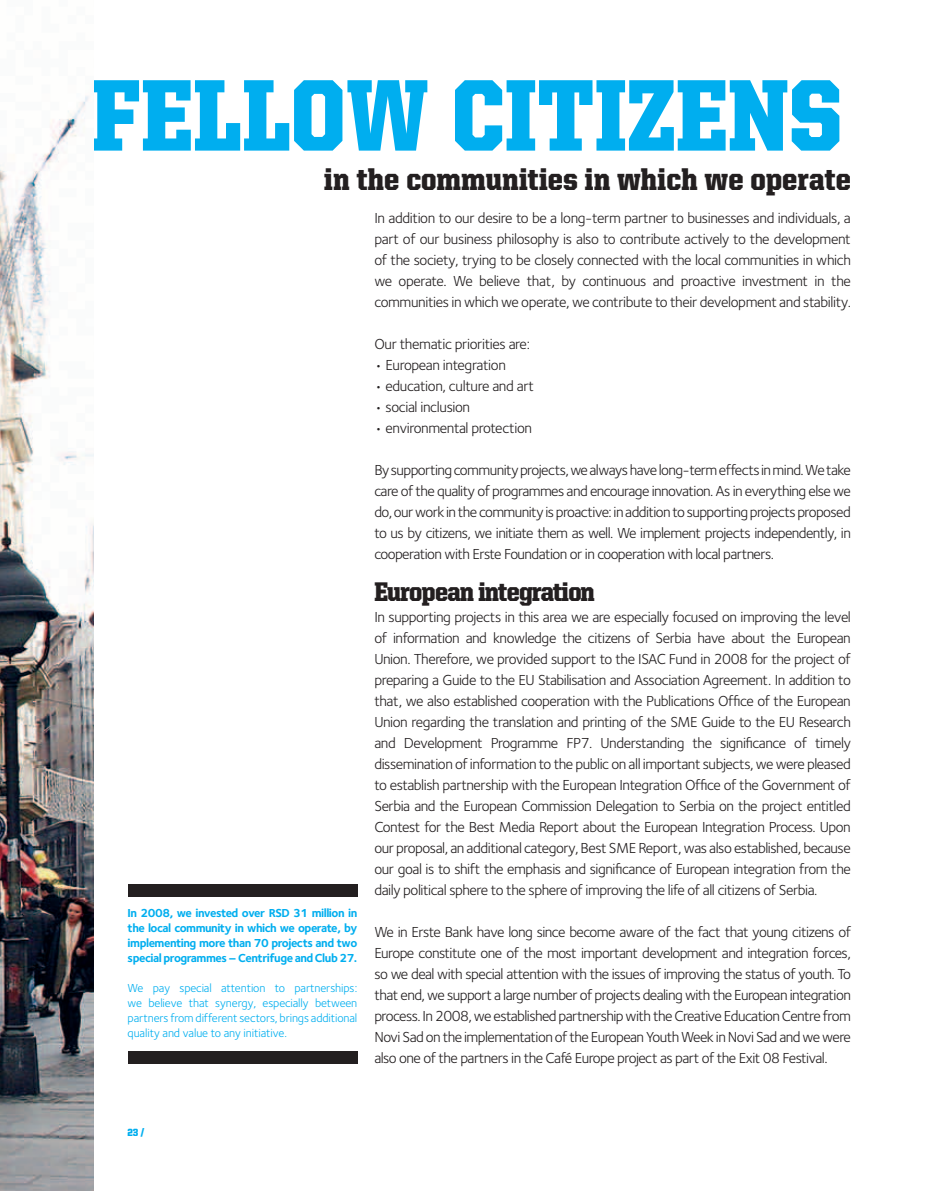
<style>
.page{position:relative;width:936px;height:1191px;background:#fff}
.page>*{position:absolute;margin:0;border:0;box-sizing:border-box;transform-origin:0 0}
.t1{font:900 102px "United Serif Semi Cond";letter-spacing:.005em;color:#00aeef}
.t2{font:900 31.5px "United Serif Semi Cond";letter-spacing:.005em;color:#231f20}
.t3{font:900 27px "United Serif Semi Cond";letter-spacing:-.025em;color:#231f20}
.t4{font:15px/21px "moj Foundry Sterling";letter-spacing:-.03em;color:#231f20;text-align:justify}
.t5{font:12px/15px "moj Foundry Sterling";letter-spacing:-.01em;color:#00aeef;text-align:justify}
.t6{font:700 12px/15px "moj Foundry Sterling";letter-spacing:-.04em;color:#00aeef;text-align:justify}
.t7{font:900 10.5px "United Serif Semi Cond";color:#00aeef}
</style>
<div class="page">
<div style="left:128px;top:884px;width:229px;height:13px;background:#231f20"></div>
<div style="left:128px;top:1050px;width:229px;height:13px;background:#231f20"></div>
<img style="left:0;top:96px;width:93px;height:1095px">
<h1 class="t1" style="left:91px;top:60px;width:753px">Fellow citizens</h1>
<h2 class="t2" style="left:324px;top:162px;width:528px">in the communities in which we operate</h2>
<p class="t6" style="left:128px;top:905px;width:231px">In 2008, we invested over RSD 31 million in the local community in which we operate, by implementing more than 70 projects and two special programmes – Centrifuge and Club 27.</p>
<p class="t5" style="left:128px;top:980px;width:231px">We pay special attention to partnerships: we believe that synergy, especially between partners from different sectors, brings additional quality and value to any initiative.</p>
<p class="t4" style="left:374px;top:207px;width:478px">In addition to our desire to be a long-term partner to businesses and individuals, a part of our business philosophy is also to contribute actively to the development of the society, trying to be closely connected with the local communities in which we operate. We believe that, by continuous and proactive investment in the communities in which we operate, we contribute to their development and stability.</p>
<p class="t4" style="left:374px;top:333px;width:157px">Our thematic priorities are:</p>
<p class="t4" style="left:374px;top:354px;width:133px">• European integration</p>
<p class="t4" style="left:374px;top:375px;width:161px">• education, culture and art</p>
<p class="t4" style="left:374px;top:396px;width:97px">• social inclusion</p>
<p class="t4" style="left:374px;top:417px;width:159px">• environmental protection</p>
<p class="t4" style="left:374px;top:459px;width:478px">By supporting community projects, we always have long-term effects in mind. We take care of the quality of programmes and encourage innovation. As in everything else we do, our work in the community is proactive: in addition to supporting projects proposed to us by citizens, we initiate them as well. We implement projects independently, in cooperation with Erste Foundation or in cooperation with local partners.</p>
<h3 class="t3" style="left:374px;top:577px;width:222px">European integration</h3>
<p class="t4" style="left:374px;top:606px;width:478px">In supporting projects in this area we are especially focused on improving the level of information and knowledge the citizens of Serbia have about the European Union. Therefore, we provided support to the ISAC Fund in 2008 for the project of preparing a Guide to the EU Stabilisation and Association Agreement. In addition to that, we also established cooperation with the Publications Office of the European Union regarding the translation and printing of the SME Guide to the EU Research and Development Programme FP7. Understanding the significance of timely dissemination of information to the public on all important subjects, we were pleased to establish partnership with the European Integration Office of the Government of Serbia and the European Commission Delegation to Serbia on the project entitled Contest for the Best Media Report about the European Integration Process. Upon our proposal, an additional category, Best SME Report, was also established, because our goal is to shift the emphasis and significance of European integration from the daily political sphere to the sphere of improving the life of all citizens of Serbia.</p>
<p class="t4" style="left:374px;top:921px;width:478px">We in Erste Bank have long since become aware of the fact that young citizens of Europe constitute one of the most important development and integration forces, so we deal with special attention with the issues of improving the status of youth. To that end, we support a large number of projects dealing with the European integration process. In 2008, we established partnership with the Creative Education Centre from Novi Sad on the implementation of the European Youth Week in Novi Sad and we were also one of the partners in the Café Europe project as part of the Exit 08 Festival.</p>
<p class="t7" style="left:128px;top:1126px;width:18px">23 /</p>
</div>
